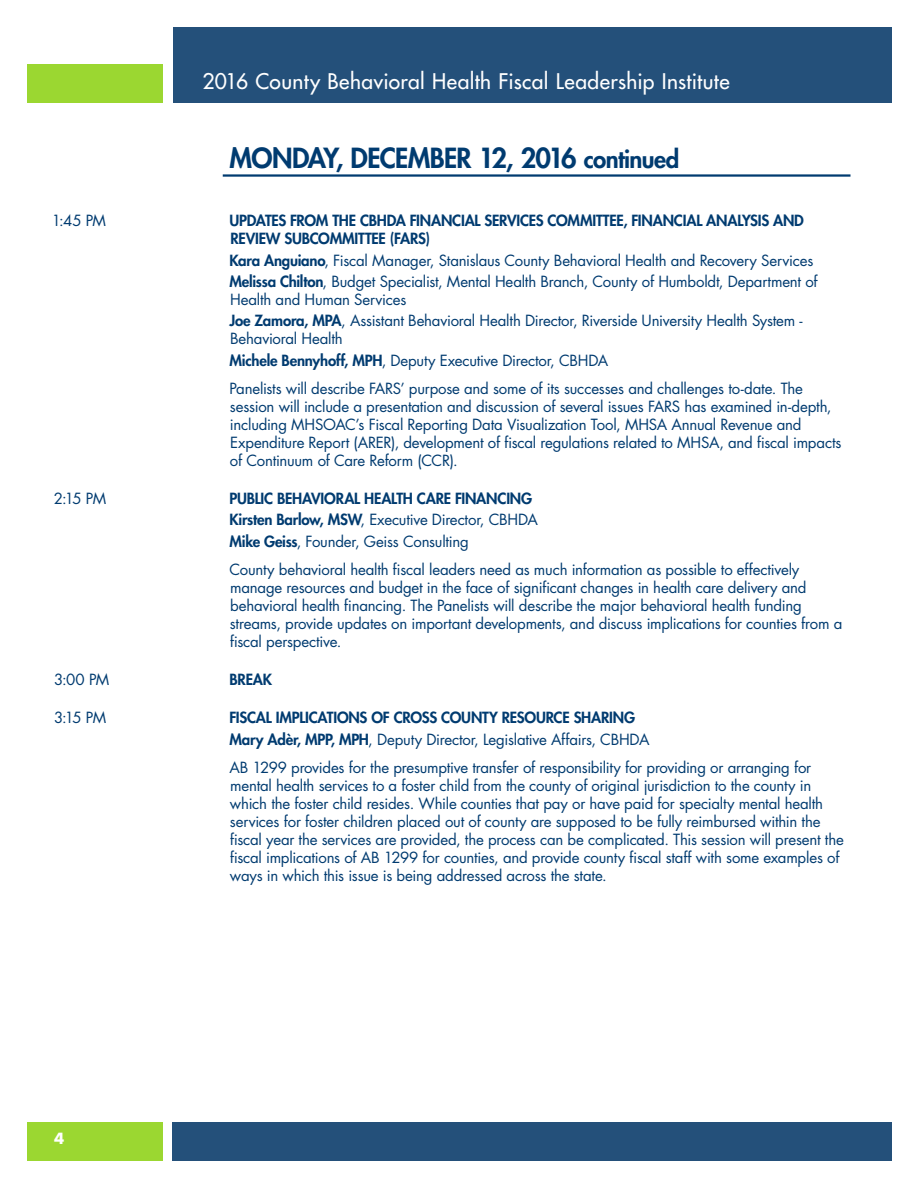
<style>
.page{position:relative;width:918px;height:1188px;background:#fff}
.page>*{position:absolute;margin:0;border:0;box-sizing:border-box;transform-origin:0 0}
.BASIC_LINE_w__right{font:800 27px "Futura";letter-spacing:-.025em;color:#003b70}
.t1{font:21px "Futura";letter-spacing:.015em;color:#fff}
.BASIC_LINE_w__right-2{font:15px/18px "Futura";letter-spacing:-.015em;color:#003b70}
.BASIC_LINE_w__right-3{font:800 15px/18px "Futura";letter-spacing:-.015em;color:#003b70}
.BASIC_LINE_w__right-4{font:700 15px "Futura";color:#fff}
.s1{font-size:24px}
.s2{font-weight:800}
</style>
<div class="page">
<div style="left:27px;top:1122px;width:135px;height:39px;background:#9bd731"></div>
<div style="left:172px;top:1122px;width:746px;height:39px;background:#24507a"></div>
<div style="left:173px;top:27px;width:745px;height:76px;background:#24507a"></div>
<div style="left:27px;top:64px;width:135px;height:39px;background:#9bd731"></div>
<div style="left:892px;top:1109px;width:26px;height:59px;background:#fff"></div>
<div style="left:892px;top:17px;width:26px;height:95px;background:#fff"></div>
<hr style="left:223px;top:174px;width:627px;height:3px;background:#003b70">
<h2 class="t1" style="left:203px;top:68px;width:529px">2016 County Behavioral Health Fiscal Leadership Institute</h2>
<p class="BASIC_LINE_w__right" style="left:230px;top:141px;width:451px">MONDAY, DECEMBER 12, 2016 <span class="s1">continued</span></p>
<p class="BASIC_LINE_w__right-2" style="left:52px;top:211px;width:56px">1:45 PM</p>
<p class="BASIC_LINE_w__right-3" style="left:230px;top:212px;width:576px">UPDATES FROM THE CBHDA FINANCIAL SERVICES COMMITTEE, FINANCIAL ANALYSIS AND<br>REVIEW SUBCOMMITTEE (FARS)</p>
<p class="BASIC_LINE_w__right-2" style="left:230px;top:251px;width:585px"><span class="s2">Kara Anguiano</span>, Fiscal Manager, Stanislaus County Behavioral Health and Recovery Services</p>
<p class="BASIC_LINE_w__right-2" style="left:230px;top:272px;width:590px"><span class="s2">Melissa Chilton</span>, Budget Specialist, Mental Health Branch, County of Humboldt, Department of<br>Health and Human Services</p>
<p class="BASIC_LINE_w__right-2" style="left:230px;top:312px;width:575px"><span class="s2">Joe Zamora, MPA</span>, Assistant Behavioral Health Director, Riverside University Health System -<br>Behavioral Health</p>
<p class="BASIC_LINE_w__right-2" style="left:230px;top:351px;width:380px"><span class="s2">Michele Bennyhoff, MPH</span>, Deputy Executive Director, CBHDA</p>
<p class="BASIC_LINE_w__right-2" style="left:230px;top:379px;width:614px">Panelists will describe FARS’ purpose and some of its successes and challenges to-date. The session will include a presentation and discussion of several issues FARS has examined in-depth, including MHSOAC’s Fiscal Reporting Data Visualization Tool, MHSA Annual Revenue and Expenditure Report (ARER), development of fiscal regulations related to MHSA, and fiscal impacts of Continuum of Care Reform (CCR).</p>
<p class="BASIC_LINE_w__right-2" style="left:54px;top:489px;width:54px">2:15 PM</p>
<p class="BASIC_LINE_w__right-3" style="left:230px;top:489px;width:304px">PUBLIC BEHAVIORAL HEALTH CARE FINANCING</p>
<p class="BASIC_LINE_w__right-2" style="left:230px;top:511px;width:310px"><span class="s2">Kirsten Barlow, MSW</span>, Executive Director, CBHDA</p>
<p class="BASIC_LINE_w__right-2" style="left:230px;top:532px;width:241px"><span class="s2">Mike Geiss</span>, Founder, Geiss Consulting</p>
<p class="BASIC_LINE_w__right-2" style="left:230px;top:560px;width:614px">County behavioral health fiscal leaders need as much information as possible to effectively manage resources and budget in the face of significant changes in health care delivery and behavioral health financing. The Panelists will describe the major behavioral health funding streams, provide updates on important developments, and discuss implications for counties from a fiscal perspective.</p>
<p class="BASIC_LINE_w__right-2" style="left:54px;top:670px;width:57px">3:00 PM</p>
<p class="BASIC_LINE_w__right-3" style="left:230px;top:671px;width:44px">BREAK</p>
<p class="BASIC_LINE_w__right-2" style="left:54px;top:709px;width:54px">3:15 PM</p>
<p class="BASIC_LINE_w__right-3" style="left:230px;top:709px;width:407px">FISCAL IMPLICATIONS OF CROSS COUNTY RESOURCE SHARING</p>
<p class="BASIC_LINE_w__right-2" style="left:230px;top:730px;width:422px"><span class="s2">Mary Adèr, MPP, MPH</span>, Deputy Director, Legislative Affairs, CBHDA</p>
<p class="BASIC_LINE_w__right-2" style="left:230px;top:758px;width:616px">AB 1299 provides for the presumptive transfer of responsibility for providing or arranging for mental health services to a foster child from the county of original jurisdiction to the county in which the foster child resides. While counties that pay or have paid for specialty mental health services for foster children placed out of county are supposed to be fully reimbursed within the fiscal year the services are provided, the process can be complicated. This session will present the fiscal implications of AB 1299 for counties, and provide county fiscal staff with some examples of ways in which this issue is being addressed across the state.</p>
<p class="BASIC_LINE_w__right-4" style="left:54px;top:1127px;width:12px">4</p>
</div>
